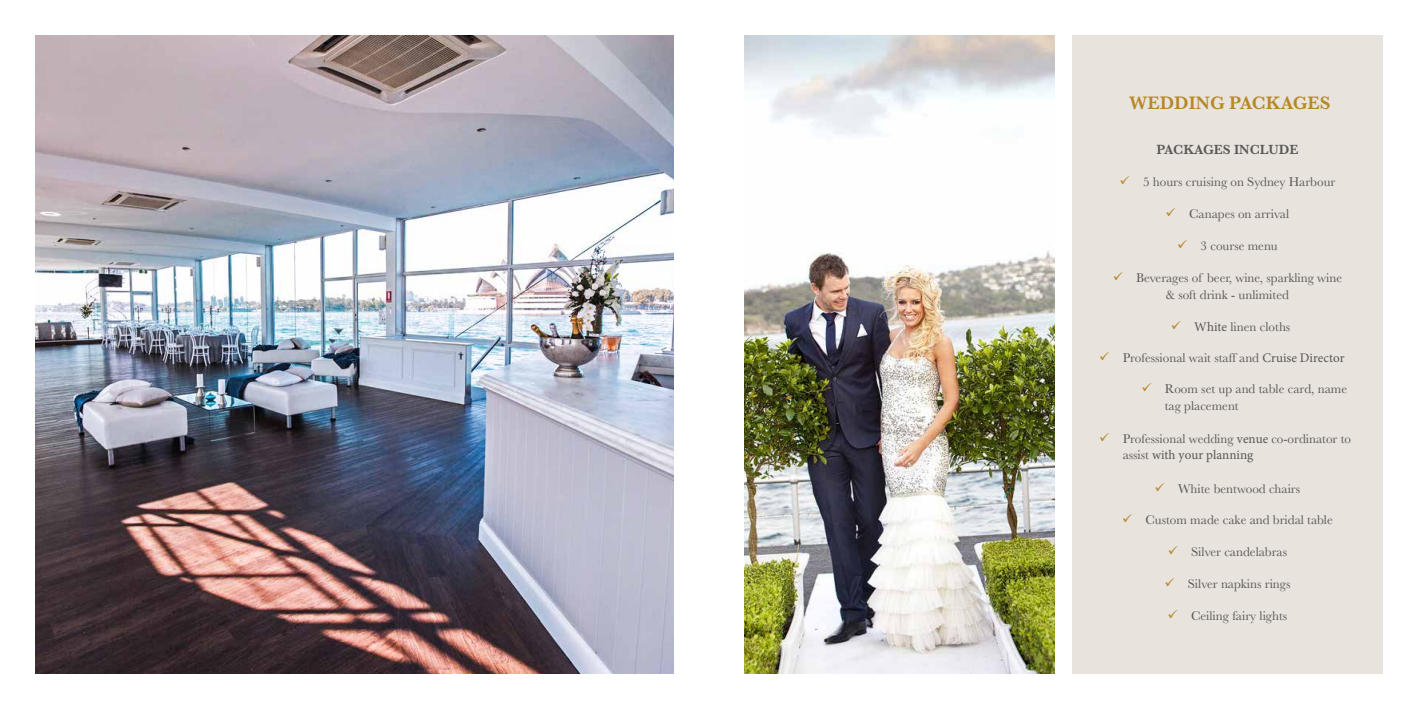
<style>
.page{position:relative;width:1418px;height:709px;background:#fff}
.page>*{position:absolute;margin:0;border:0;box-sizing:border-box;transform-origin:0 0}
.t1{font:600 18.75px "Baskerville";color:#b68727}
.t2{font:600 13.75px "Baskerville";color:#575756}
.t3{font:13.12px/17.2px "Baskerville";color:#575756;text-align:center}
.t4{font:13.12px "Minion Pro";color:#575756}
.s1{color:#b68727}
.s2{font-family:"Minion Pro"}
.s3{font-family:"Baskerville"}
</style>
<div class="page">
<div style="left:1072px;top:35px;width:310px;height:638px;background:#e8e3dc"></div>
<img style="left:744px;top:35px;width:310px;height:638px">
<img style="left:35px;top:35px;width:638px;height:638px">
<h1 class="t1" style="left:1129px;top:90px;width:203px">WEDDING PACKAGES</h1>
<p class="t2" style="left:1156px;top:140px;width:143px">PACKAGES INCLUDE</p>
<p class="t3" style="left:1119px;top:173px;width:217px"><span class="s1">✓</span> 5 hours cruising on Sydney Harbour</p>
<p class="t3" style="left:1165px;top:205px;width:125px"><span class="s1">✓</span> Canapes on arrival</p>
<p class="t3" style="left:1177px;top:237px;width:102px"><span class="s1">✓</span> 3 course menu</p>
<p class="t3" style="left:1112px;top:269px;width:231px"><span class="s1">✓</span> Beverages of beer, wine, sparkling wine &amp; soft drink - unlimited</p>
<p class="t3" style="left:1170px;top:318px;width:121px"><span class="s1">✓</span> <span class="s2">White</span> linen cloths</p>
<p class="t3" style="left:1099px;top:350px;width:247px"><span class="s1">✓</span> Professional wait staff and <span class="s2">Cruise Director</span></p>
<p class="t3" style="left:1164px;top:380px;width:184px;text-align:left;text-indent:-23px"><span class="s1">✓</span> Room set up and table card, name tag placement</p>
<p class="t3" style="left:1099px;top:431px;width:253px"><span class="s1">✓</span> Professional wedding <span class="s2">venue</span> co-ordinator to</p>
<p class="t4" style="left:1122px;top:446px;width:132px"><span class="s3">assist</span> with your planning</p>
<p class="t3" style="left:1154px;top:480px;width:147px"><span class="s1">✓</span> White bentwood chairs</p>
<p class="t3" style="left:1121px;top:511px;width:212px"><span class="s1">✓</span> Custom made cake and bridal table</p>
<p class="t3" style="left:1167px;top:543px;width:121px"><span class="s1">✓</span> Silver candelabras</p>
<p class="t3" style="left:1164px;top:575px;width:128px"><span class="s1">✓</span> Silver napkins rings</p>
<p class="t3" style="left:1167px;top:607px;width:121px"><span class="s1">✓</span> Ceiling fairy lights</p>
</div>
